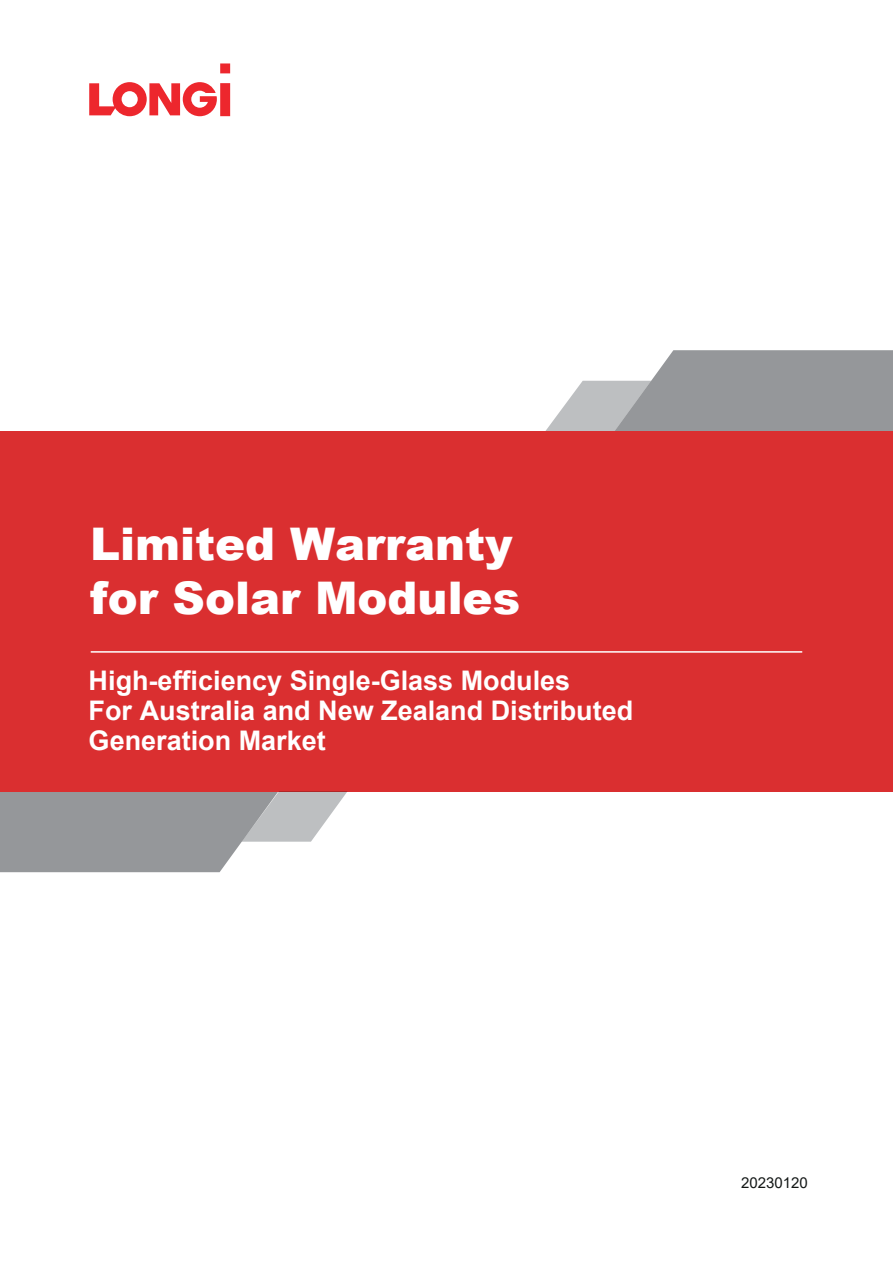
<style>
.page{position:relative;width:893px;height:1263px;background:#fff}
.page>*{position:absolute;margin:0;border:0;box-sizing:border-box;transform-origin:0 0}
.t1{font:900 45px/54px "Arial";color:#fff}
.t2{font:700 27px/30px "Arial";color:#fff}
.t3{font:15px "Arial";color:#131716}
</style>
<div class="page">
<svg style="left:89px;top:63px;width:141px;height:53px"></svg>
<svg style="left:0;top:791px;width:540px;height:81px"></svg>
<svg style="left:545px;top:350px;width:348px;height:81px;fill:#95979a"></svg>
<div style="left:0;top:431px;width:893px;height:360px;background:#da2f30"></div>
<svg style="left:242px;top:791px;width:106px;height:51px"></svg>
<hr style="left:91px;top:651px;width:711px;height:2px;background:#fff">
<h1 class="t1" style="left:90px;top:521px;width:431px">Limited Warranty for Solar Modules</h1>
<p class="t2" style="left:89px;top:668px;width:546px">High-efficiency Single-Glass Modules<br>For Australia and New Zealand Distributed<br>Generation Market</p>
<p class="t3" style="left:741px;top:1174px;width:68px">20230120</p>
</div>
